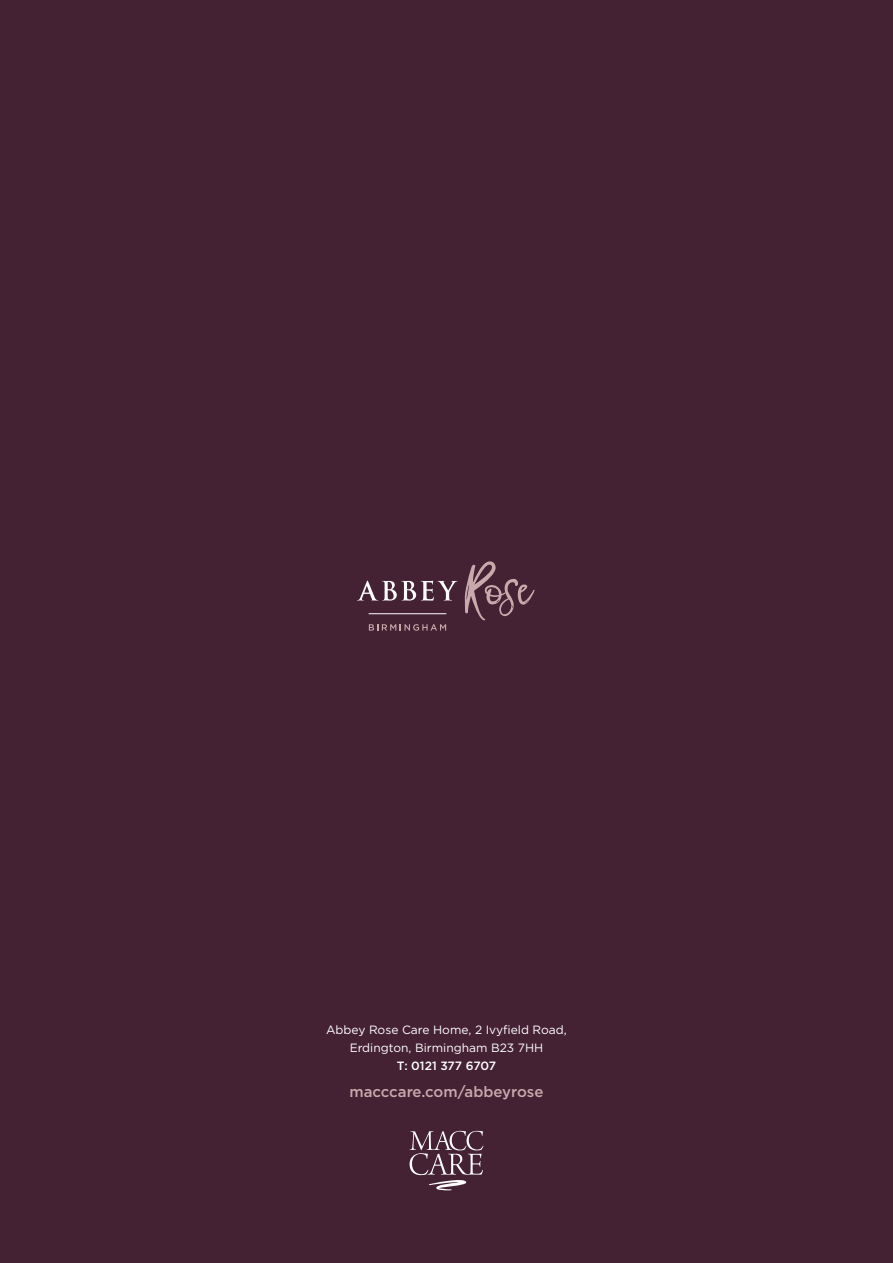
<style>
.page{position:relative;width:893px;height:1263px;background:#442133}
.page>*{position:absolute;margin:0;border:0;box-sizing:border-box;transform-origin:0 0}
.t1{font:500 15px "Gotham";color:#caa9ad}
.t2{font:12px/18px "Gotham";color:#fff;text-align:center}
.t3{font:500 12px "Gotham";letter-spacing:-.01em;color:#fff}
</style>
<div class="page">
<svg style="left:410px;top:1131px;width:73px;height:59px"></svg>
<svg style="left:465px;top:561px;width:70px;height:59px"></svg>
<svg style="left:357px;top:580px;width:101px;height:21px"></svg>
<svg style="left:369px;top:624px;width:77px;height:7px"></svg>
<hr style="left:369px;top:613px;width:77px;height:1px;background:#fff">
<p class="t2" style="left:326px;top:1020px;width:242px">Abbey Rose Care Home, 2 Ivyfield Road,<br>Erdington, Birmingham B23 7HH</p>
<p class="t3" style="left:397px;top:1058px;width:101px">T: 0121 377 6707</p>
<p class="t1" style="left:350px;top:1082px;width:195px">macccare.com/abbeyrose</p>
</div>
